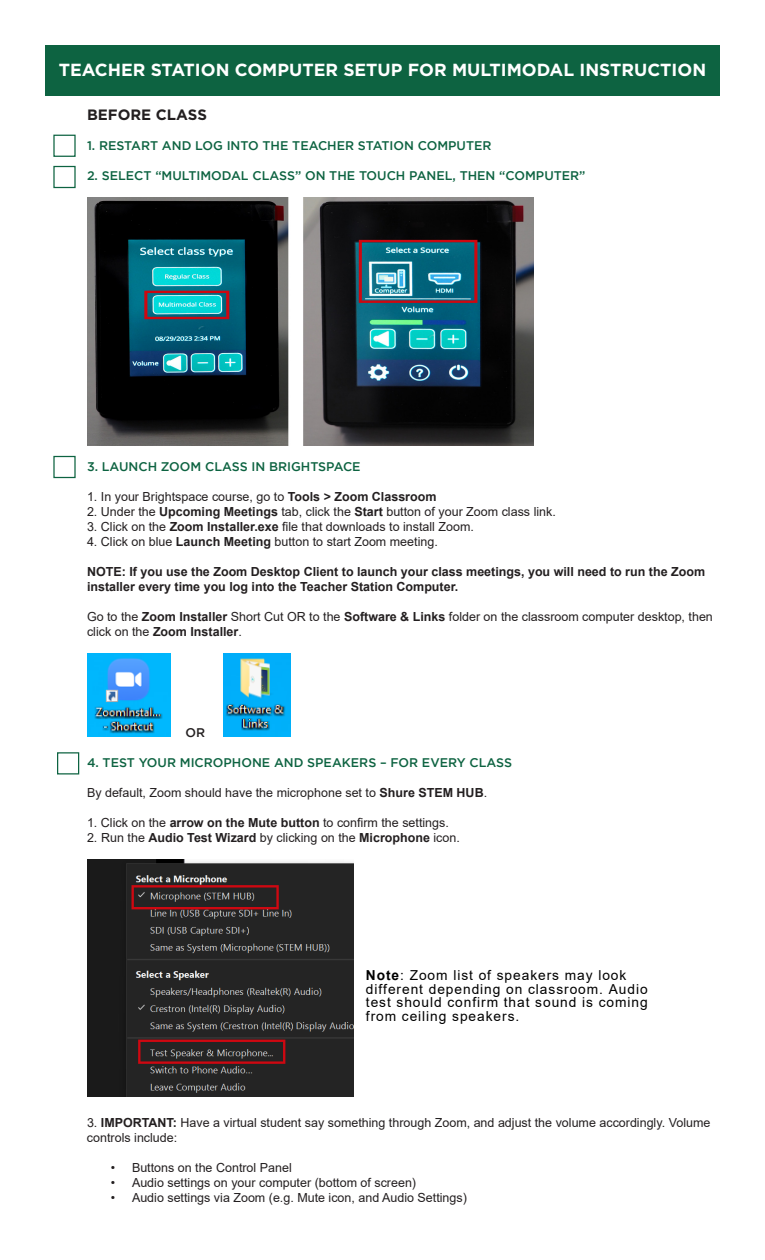
<style>
.page{position:relative;width:765px;height:1260px;background:#fff}
.page>*{position:absolute;margin:0;border:0;box-sizing:border-box;transform-origin:0 0}
.t1{font:700 17.5px "Gotham";color:#fff}
.t2{font:700 15px "Gotham";color:#231f20}
.t3{font:13.75px/13.8px "Arial";letter-spacing:.07em;color:#000}
.t4{font:12.5px/15px "Arial";color:#231f20}
.t5{font:500 12.5px "Gotham";color:#0d6341}
.t6{font:700 12.5px/15px "Arial";color:#231f20}
.t7{font:500 12.5px "Gotham";color:#231f20}
.s1{font-weight:700}
</style>
<div class="page">
<div style="left:45px;top:45px;width:675px;height:51px;background:#0d6341"></div>
<img style="left:87px;top:197px;width:447px;height:249px">
<img style="left:87px;top:653px;width:83px;height:84px">
<img style="left:224px;top:653px;width:66px;height:84px">
<img style="left:87px;top:859px;width:266px;height:238px">
<div style="left:53px;top:135px;width:23px;height:22px;border:1px solid #0d6341"></div>
<div style="left:53px;top:166px;width:23px;height:22px;border:1px solid #0d6341"></div>
<div style="left:53px;top:456px;width:23px;height:22px;border:1px solid #0d6341"></div>
<div style="left:57px;top:752px;width:22px;height:23px;border:1px solid #0d6341"></div>
<p class="t1" style="left:59px;top:60px;width:649px">TEACHER STATION COMPUTER SETUP FOR MULTIMODAL INSTRUCTION</p>
<p class="t2" style="left:87px;top:106px;width:121px">BEFORE CLASS</p>
<p class="t5" style="left:87px;top:138px;width:406px">1. RESTART AND LOG INTO THE TEACHER STATION COMPUTER</p>
<p class="t5" style="left:87px;top:168px;width:500px">2. SELECT “MULTIMODAL CLASS” ON THE TOUCH PANEL, THEN “COMPUTER”</p>
<p class="t5" style="left:87px;top:459px;width:275px">3. LAUNCH ZOOM CLASS IN BRIGHTSPACE</p>
<p class="t4" style="left:87px;top:489px;width:351px">1. In your Brightspace course, go to <span class="s1">Tools &gt; Zoom Classroom</span></p>
<p class="t4" style="left:87px;top:504px;width:470px">2. Under the <span class="s1">Upcoming Meetings</span> tab, click the <span class="s1">Start</span> button of your Zoom class link.</p>
<p class="t4" style="left:87px;top:519px;width:388px">3. Click on the <span class="s1">Zoom Installer.exe</span> file that downloads to install Zoom.</p>
<p class="t4" style="left:87px;top:534px;width:352px">4. Click on blue <span class="s1">Launch Meeting</span> button to start Zoom meeting.</p>
<p class="t6" style="left:87px;top:564px;width:620px">NOTE: If you use the Zoom Desktop Client to launch your class meetings, you will need to run the Zoom installer every time you log into the Teacher Station Computer.</p>
<p class="t4" style="left:87px;top:609px;width:627px">Go to the <span class="s1">Zoom Installer</span> Short Cut OR to the <span class="s1">Software &amp; Links</span> folder on the classroom computer desktop, then click on the <span class="s1">Zoom Installer</span>.</p>
<p class="t7" style="left:185px;top:725px;width:21px">OR</p>
<p class="t5" style="left:87px;top:755px;width:427px">4. TEST YOUR MICROPHONE AND SPEAKERS – FOR EVERY CLASS</p>
<p class="t4" style="left:87px;top:785px;width:402px">By default, Zoom should have the microphone set to <span class="s1">Shure STEM HUB</span>.</p>
<p class="t4" style="left:87px;top:815px;width:363px">1. Click on the <span class="s1">arrow on the Mute button</span> to confirm the settings.</p>
<p class="t4" style="left:87px;top:830px;width:374px">2. Run the <span class="s1">Audio Test Wizard</span> by clicking on the <span class="s1">Microphone</span> icon.</p>
<p class="t3" style="left:366px;top:968px;width:283px"><span class="s1">Note</span>: Zoom list of speakers may look different depending on classroom. Audio test should confirm that sound is coming from ceiling speakers.</p>
<p class="t4" style="left:87px;top:1115px;width:625px">3. <span class="s1">IMPORTANT:</span> Have a virtual student say something through Zoom, and adjust the volume accordingly. Volume controls include:</p>
<p class="t4" style="left:111px;top:1160px;width:183px">• Buttons on the Control Panel</p>
<p class="t4" style="left:111px;top:1175px;width:307px">• Audio settings on your computer (bottom of screen)</p>
<p class="t4" style="left:111px;top:1190px;width:358px">• Audio settings via Zoom (e.g. Mute icon, and Audio Settings)</p>
</div>
